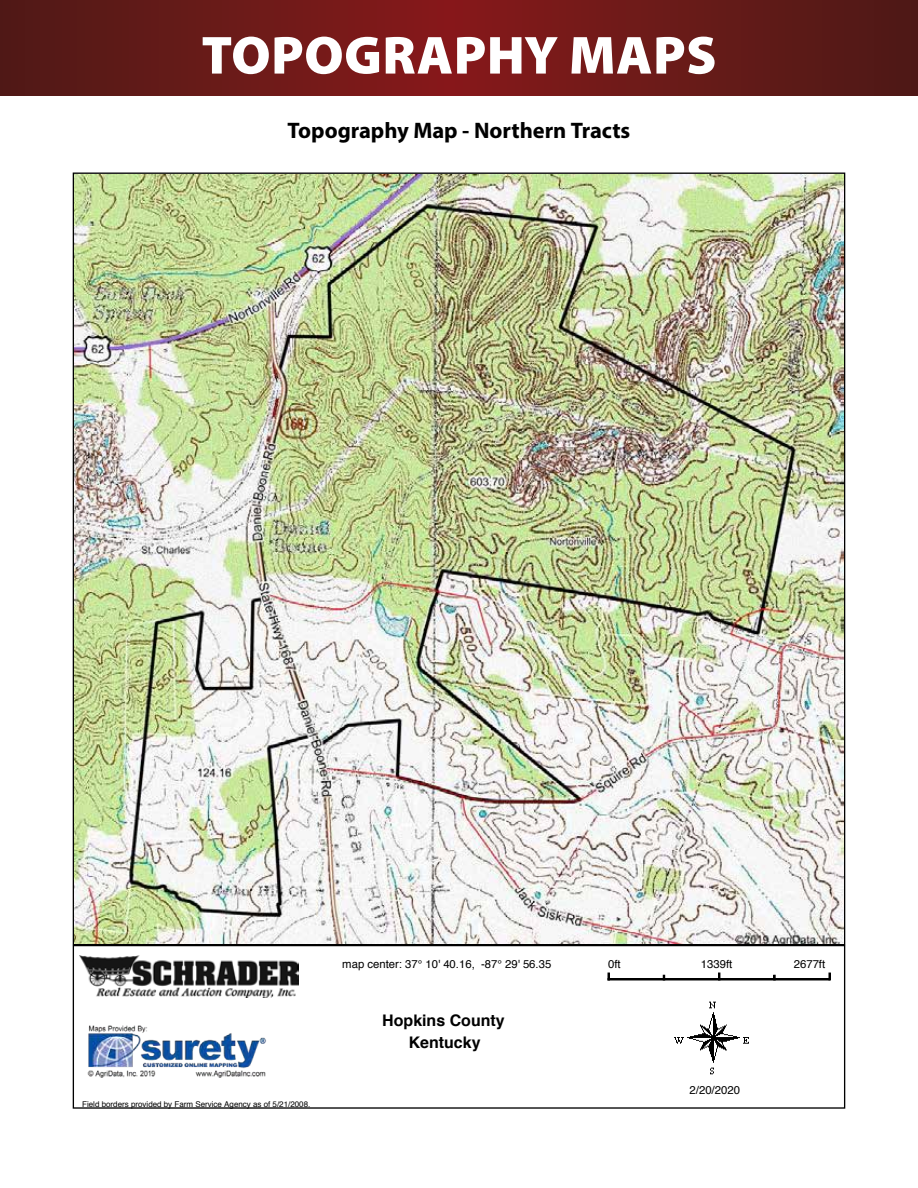
<style>
.page{position:relative;width:918px;height:1188px;background:#fff}
.page>*{position:absolute;margin:0;border:0;box-sizing:border-box;transform-origin:0 0}
.t1{font:900 54px "Myriad Pro";letter-spacing:.01em;color:#fff}
.t2{font:700 22.5px "Myriad Pro";letter-spacing:-.005em;color:#000}
.t3{font:700 18.6px "Helvetica";color:#000}
.t4{font:700 16.05px/22px "Helvetica";color:#000;text-align:center}
.t5{font:11.25px "Helvetica";color:#000}
.t6{font:7.95px "Helvetica";color:#000}
</style>
<div class="page">
<div style="left:73px;top:945px;width:772px;height:164px;border:1px solid #000"></div>
<svg style="left:828px;top:973px;width:3px;height:7px"></svg>
<div style="left:608px;top:978px;width:222px;height:2px;border:1px solid #000"></div>
<img style="left:87px;top:1025px;width:179px;height:52px">
<img style="left:674px;top:1001px;width:75px;height:74px">
<img style="left:74px;top:174px;width:770px;height:769px">
<img style="left:80px;top:956px;width:219px;height:41px">
<svg style="left:0;top:0;width:918px;height:96px;background:#691918"></svg>
<h1 class="t1" style="left:202px;top:19px;width:516px">TOPOGRAPHY MAPS</h1>
<h2 class="t2" style="left:288px;top:116px;width:344px">Topography Map - Northern Tracts</h2>
<h3 class="t3" style="left:383px;top:123px;width:152px">Topography Map</h3>
<p class="t6" style="left:82px;top:1099px;width:230px">Field borders provided by Farm Service Agency as of 5/21/2008.</p>
<p class="t5" style="left:342px;top:955px;width:211px">map center: 37° 10' 40.16, -87° 29' 56.35</p>
<h3 class="t4" style="left:382px;top:1010px;width:124px">Hopkins County<br>Kentucky</h3>
<p class="t5" style="left:608px;top:955px;width:14px">0ft</p>
<p class="t5" style="left:701px;top:955px;width:33px">1339ft</p>
<p class="t5" style="left:794px;top:955px;width:33px">2677ft</p>
<p class="t5" style="left:690px;top:1081px;width:52px">2/20/2020</p>
</div>
